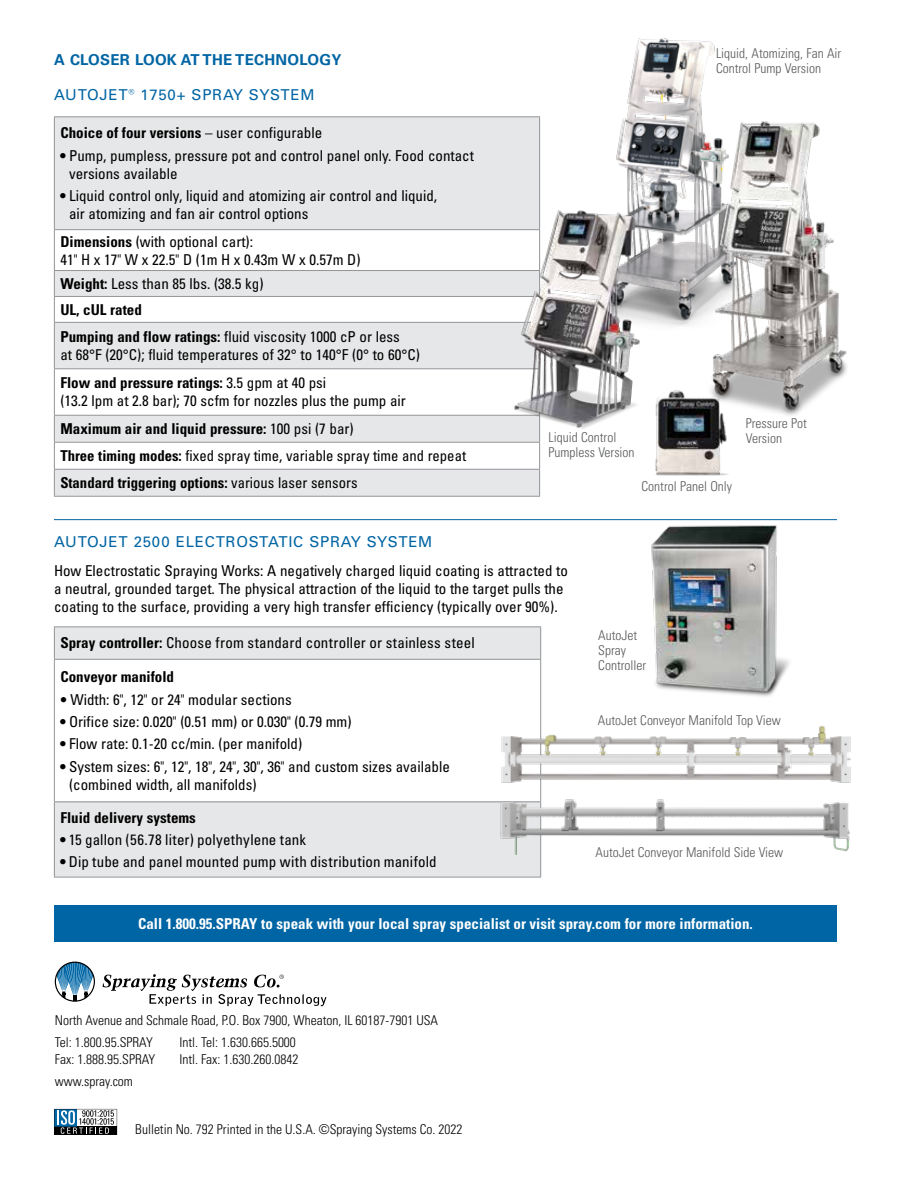
<style>
.page{position:relative;width:918px;height:1188px;background:#fff}
.page>*{position:absolute;margin:0;border:0;box-sizing:border-box;transform-origin:0 0}
.t1{font:condensed 15px/18px "Univers LT Pro";color:#000}
.t2{font:700 condensed 15px "Univers LT Pro";color:#fff}
.t3{font:700 condensed 15px "Univers LT Pro";color:#000}
.t4{font:15px "Univers LT Pro 55 Roman";letter-spacing:.05em;color:#0065a4}
.t5{font:700 15px "Univers LT Pro 65";letter-spacing:.02em;color:#0065a4}
.t6{font:300 condensed 13.5px/21.9px "Univers LT Pro";color:#000}
.t7{font:300 condensed 13.5px/15px "Univers LT Pro";color:#58595b}
.s1{font-weight:400}
.s2{font-weight:700}
</style>
<div class="page">
<svg style="left:55px;top:962px;width:40px;height:40px"></svg>
<svg style="left:103px;top:974px;width:223px;height:32px"></svg>
<svg style="left:54px;top:1109px;width:63px;height:26px"></svg>
<svg style="left:55px;top:117px;width:484px;height:379px;fill:#e6e7e8"></svg>
<hr style="left:54px;top:116px;width:486px;height:1px;background:#939598">
<hr style="left:54px;top:117px;width:1px;height:112px;background:#939598">
<hr style="left:539px;top:117px;width:1px;height:112px;background:#939598">
<hr style="left:54px;top:229px;width:486px;height:1px;background:#939598">
<hr style="left:54px;top:230px;width:1px;height:40px;background:#939598">
<hr style="left:54px;top:270px;width:486px;height:1px;background:#939598">
<hr style="left:54px;top:296px;width:486px;height:1px;background:#939598">
<svg style="left:54px;top:271px;width:1px;height:51px"></svg>
<hr style="left:54px;top:322px;width:486px;height:1px;background:#939598">
<hr style="left:54px;top:323px;width:1px;height:45px;background:#939598">
<hr style="left:54px;top:368px;width:486px;height:1px;background:#939598">
<hr style="left:54px;top:369px;width:1px;height:46px;background:#939598">
<hr style="left:54px;top:415px;width:486px;height:1px;background:#939598">
<hr style="left:54px;top:442px;width:486px;height:1px;background:#939598">
<hr style="left:54px;top:469px;width:486px;height:1px;background:#939598">
<svg style="left:54px;top:416px;width:1px;height:80px"></svg>
<svg style="left:539px;top:452px;width:1px;height:44px"></svg>
<hr style="left:54px;top:496px;width:486px;height:1px;background:#939598">
<hr style="left:54px;top:519px;width:783px;height:1px;background:#0065a4">
<div style="left:54px;top:627px;width:487px;height:32px;background:#e6e7e8"></div>
<div style="left:54px;top:802px;width:487px;height:75px;background:#e6e7e8"></div>
<hr style="left:54px;top:626px;width:487px;height:1px;background:#939598">
<hr style="left:54px;top:627px;width:1px;height:32px;background:#939598">
<hr style="left:540px;top:627px;width:1px;height:32px;background:#939598">
<hr style="left:54px;top:659px;width:487px;height:1px;background:#939598">
<hr style="left:54px;top:660px;width:1px;height:142px;background:#939598">
<hr style="left:540px;top:660px;width:1px;height:142px;background:#939598">
<hr style="left:54px;top:802px;width:487px;height:1px;background:#939598">
<hr style="left:54px;top:802px;width:1px;height:75px;background:#939598">
<hr style="left:540px;top:802px;width:1px;height:75px;background:#939598">
<hr style="left:54px;top:877px;width:487px;height:1px;background:#939598">
<div style="left:54px;top:905px;width:783px;height:36px;background:#0065a4"></div>
<img style="left:651px;top:519px;width:146px;height:178px">
<img style="left:466px;top:786px;width:384px;height:68px">
<img style="left:501px;top:723px;width:350px;height:63px">
<img style="left:616px;top:38px;width:99px;height:287px">
<img style="left:496px;top:183px;width:162px;height:269px">
<img style="left:663px;top:101px;width:184px;height:315px">
<img style="left:628px;top:370px;width:119px;height:179px">
<p class="t5" style="left:54px;top:49px;width:289px">A CLOSER LOOK AT THE TECHNOLOGY</p>
<p class="t4" style="left:54px;top:84px;width:262px">AUTOJET® 1750+ SPRAY SYSTEM</p>
<p class="t3" style="left:60px;top:124px;width:263px">Choice of four versions <span class="s1">– user configurable</span></p>
<p class="t1" style="left:69px;top:146px;width:406px;text-indent:-9px">• Pump, pumpless, pressure pot and control panel only. Food contact versions available</p>
<p class="t1" style="left:69px;top:186px;width:370px;text-indent:-9px">• Liquid control only, liquid and atomizing air control and liquid, air atomizing and fan air control options</p>
<p class="t1" style="left:60px;top:232px;width:302px"><span class="s2">Dimensions</span> (with optional cart):<br>41" H x 17" W x 22.5" D (1m H x 0.43m W x 0.57m D)</p>
<p class="t1" style="left:60px;top:270px;width:341px;line-height:26.5px"><span class="s2">Weight:</span> Less than 85 lbs. (38.5 kg)<br><span class="s2">UL, cUL rated<br>Pumping and flow ratings:</span> fluid viscosity 1000 cP or less</p>
<p class="t1" style="left:60px;top:340px;width:361px;line-height:28.5px">at 68°F (20°C); fluid temperatures of 32° to 140°F (0° to 60°C)<br><span class="s2">Flow and pressure ratings:</span> 3.5 gpm at 40 psi</p>
<p class="t1" style="left:60px;top:387px;width:407px;line-height:27.3px">(13.2 lpm at 2.8 bar); 70 scfm for nozzles plus the pump air <span class="s2">Maximum air and liquid pressure:</span> 100 psi (7 bar)<br><span class="s2">Three timing modes:</span> fixed spray time, variable spray time and repeat <span class="s2">Standard triggering options:</span> various laser sensors</p>
<p class="t7" style="left:716px;top:45px;width:127px">Liquid, Atomizing, Fan Air<br>Control Pump Version</p>
<p class="t7" style="left:549px;top:429px;width:88px">Liquid Control<br>Pumpless Version</p>
<p class="t7" style="left:642px;top:478px;width:92px">Control Panel Only</p>
<p class="t7" style="left:746px;top:415px;width:63px">Pressure Pot<br>Version</p>
<p class="t4" style="left:54px;top:531px;width:380px">AUTOJET 2500 ELECTROSTATIC SPRAY SYSTEM</p>
<p class="t1" style="left:54px;top:561px;width:515px">How Electrostatic Spraying Works: A negatively charged liquid coating is attracted to a neutral, grounded target. The physical attraction of the liquid to the target pulls the coating to the surface, providing a very high transfer efficiency (typically over 90%).</p>
<p class="t1" style="left:60px;top:634px;width:416px"><span class="s2">Spray controller:</span> Choose from standard controller or stainless steel</p>
<p class="t3" style="left:60px;top:668px;width:115px">Conveyor manifold</p>
<p class="t1" style="left:60px;top:690px;width:233px"><span class="s2">•</span> Width: 6", 12" or 24" modular sections</p>
<p class="t1" style="left:60px;top:712px;width:293px">• Orifice size: 0.020" (0.51 mm) or 0.030" (0.79 mm)</p>
<p class="t1" style="left:60px;top:735px;width:243px">• Flow rate: 0.1-20 cc/min. (per manifold)</p>
<p class="t1" style="left:69px;top:757px;width:382px;text-indent:-9px">• System sizes: 6", 12", 18", 24", 30", 36" and custom sizes available (combined width, all manifolds)</p>
<p class="t3" style="left:60px;top:808px;width:137px">Fluid delivery systems</p>
<p class="t1" style="left:60px;top:830px;width:247px">• 15 gallon (56.78 liter) polyethylene tank</p>
<p class="t1" style="left:60px;top:853px;width:378px">• Dip tube and panel mounted pump with distribution manifold</p>
<p class="t7" style="left:598px;top:627px;width:49px">AutoJet<br>Spray<br>Controller</p>
<p class="t7" style="left:598px;top:712px;width:184px">AutoJet Conveyor Manifold Top View</p>
<p class="t7" style="left:596px;top:844px;width:189px">AutoJet Conveyor Manifold Side View</p>
<p class="t2" style="left:138px;top:914px;width:616px">Call 1.800.95.SPRAY to speak with your local spray specialist or visit spray.com for more information.</p>
<p class="t6" style="left:55px;top:1009px;width:385px">North Avenue and Schmale Road, P.O. Box 7900, Wheaton, IL 60187-7901 USA<br>Tel: 1.800.95.SPRAY</p>
<p class="t6" style="left:179px;top:1031px;width:118px">Intl. Tel: 1.630.665.5000</p>
<p class="t6" style="left:55px;top:1047px;width:102px">Fax: 1.888.95.SPRAY</p>
<p class="t6" style="left:179px;top:1047px;width:121px">Intl. Fax: 1.630.260.0842</p>
<p class="t6" style="left:55px;top:1069px;width:80px">www.spray.com</p>
<p class="t6" style="left:135px;top:1118px;width:329px">Bulletin No. 792 Printed in the U.S.A. ©Spraying Systems Co. 2022</p>
</div>
